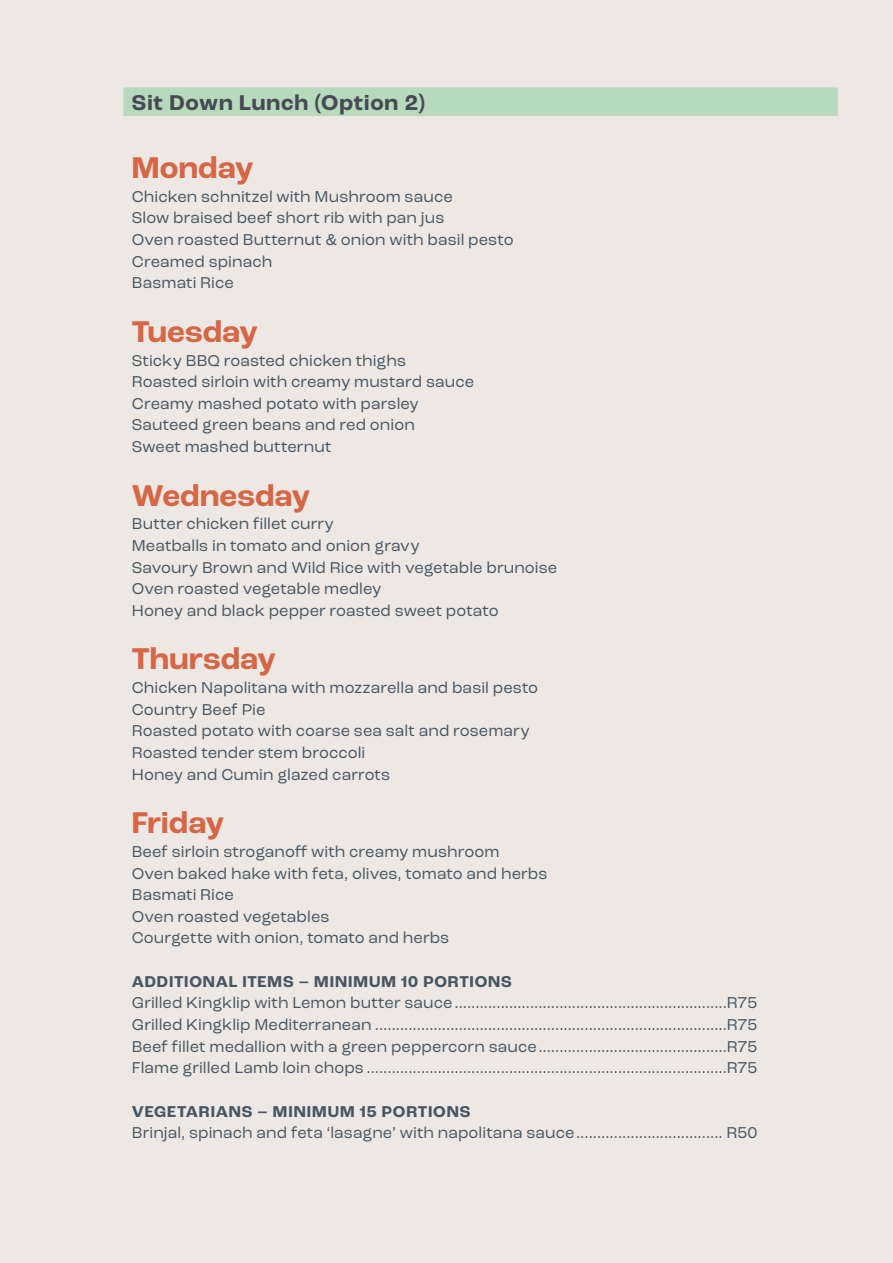
<style>
.page{position:relative;width:893px;height:1263px;background:#ede8e3}
.page>*{position:absolute;margin:0;border:0;box-sizing:border-box;transform-origin:0 0}
.t1{font:700 31.5px "Roc Grotesk";letter-spacing:.005em;color:#d66645}
.t2{font:700 22.5px "Roc Grotesk";letter-spacing:.04em;color:#474a54}
.t3{font:16.5px/21.6px "Roc Grotesk";letter-spacing:.005em;color:#465663}
.t4{font:700 16.5px "Roc Grotesk";letter-spacing:.055em;color:#465663}
</style>
<div class="page">
<div style="left:123px;top:87px;width:715px;height:29px;background:#b7dabc"></div>
<h2 class="t2" style="left:132px;top:88px;width:295px">Sit Down Lunch (Option 2)</h2>
<h1 class="t1" style="left:132px;top:148px;width:123px">Monday</h1>
<p class="t3" style="left:132px;top:186px;width:383px">Chicken schnitzel with Mushroom sauce<br>Slow braised beef short rib with pan jus<br>Oven roasted Butternut &amp; onion with basil pesto<br>Creamed spinach<br>Basmati Rice</p>
<h1 class="t1" style="left:132px;top:312px;width:128px">Tuesday</h1>
<p class="t3" style="left:132px;top:349px;width:344px">Sticky BBQ roasted chicken thighs Roasted sirloin with creamy mustard sauce Creamy mashed potato with parsley Sauteed green beans and red onion<br>Sweet mashed butternut</p>
<h1 class="t1" style="left:132px;top:476px;width:180px">Wednesday</h1>
<p class="t3" style="left:132px;top:513px;width:427px">Butter chicken fillet curry<br>Meatballs in tomato and onion gravy<br>Savoury Brown and Wild Rice with vegetable brunoise Oven roasted vegetable medley<br>Honey and black pepper roasted sweet potato</p>
<h1 class="t1" style="left:132px;top:639px;width:146px">Thursday</h1>
<p class="t3" style="left:132px;top:677px;width:408px">Chicken Napolitana with mozzarella and basil pesto Country Beef Pie<br>Roasted potato with coarse sea salt and rosemary Roasted tender stem broccoli<br>Honey and Cumin glazed carrots</p>
<h1 class="t1" style="left:132px;top:803px;width:94px">Friday</h1>
<p class="t3" style="left:132px;top:841px;width:417px">Beef sirloin stroganoff with creamy mushroom<br>Oven baked hake with feta, olives, tomato and herbs Basmati Rice<br>Oven roasted vegetables<br>Courgette with onion, tomato and herbs</p>
<p class="t4" style="left:132px;top:971px;width:382px">ADDITIONAL ITEMS – MINIMUM 10 PORTIONS</p>
<p class="t3" style="left:132px;top:992px;width:627px;text-align:justify">Grilled Kingklip with Lemon butter sauce.................................................................R75<br>Grilled Kingklip Mediterranean ....................................................................................R75<br>Beef fillet medallion with a green peppercorn sauce.............................................R75<br>Flame grilled Lamb loin chops ......................................................................................R75</p>
<p class="t4" style="left:132px;top:1101px;width:340px">VEGETARIANS – MINIMUM 15 PORTIONS</p>
<p class="t3" style="left:132px;top:1122px;width:627px">Brinjal, spinach and feta ‘lasagne’ with napolitana sauce................................... R50</p>
</div>
